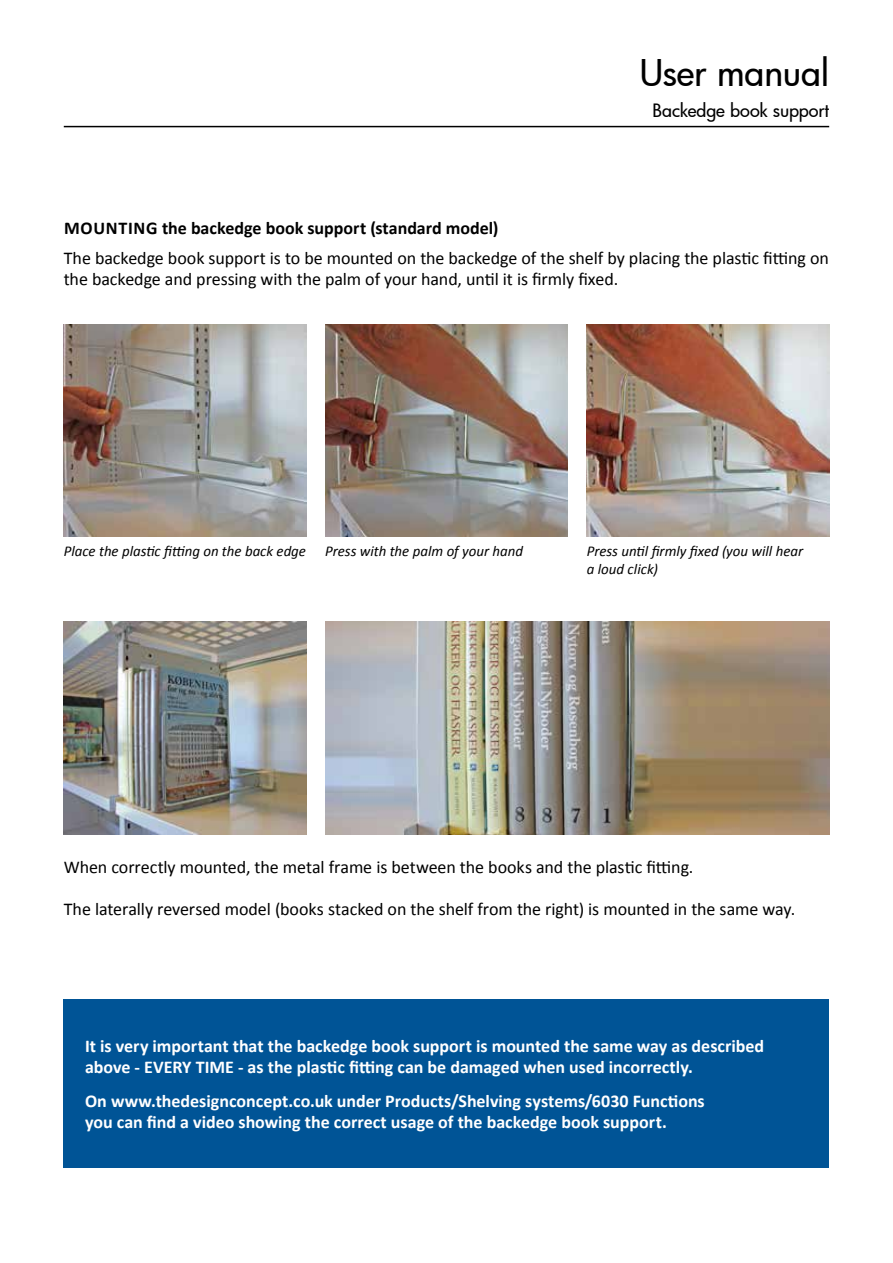
<style>
.page{position:relative;width:893px;height:1263px;background:#fff}
.page>*{position:absolute;margin:0;border:0;box-sizing:border-box;transform-origin:0 0}
.t1{font:500 36px "Futura";letter-spacing:-.005em;color:#000}
.t2{font:18px/21px "Calibri";letter-spacing:-.005em;color:#000}
.t3{font:700 18px/21px "Calibri";color:#fff}
.t4{font:700 18px "Calibri";letter-spacing:.035em;color:#000}
.t5{font:500 18px "Futura";letter-spacing:-.005em;color:#000}
.t6{font:italic 15px/18px "Calibri";color:#000}
</style>
<div class="page">
<img style="left:64px;top:324px;width:242px;height:213px">
<img style="left:325px;top:324px;width:243px;height:213px">
<img style="left:587px;top:324px;width:242px;height:213px">
<img style="left:64px;top:621px;width:242px;height:213px">
<img style="left:325px;top:621px;width:504px;height:213px">
<hr style="left:64px;top:126px;width:765px;height:1px;background:#000">
<div style="left:64px;top:999px;width:765px;height:168px;background:#005496"></div>
<h1 class="t1" style="left:639px;top:48px;width:191px">User manual</h1>
<p class="t5" style="left:653px;top:98px;width:178px">Backedge book support</p>
<p class="t4" style="left:64px;top:216px;width:436px">Mounting the backedge book support (standard model)</p>
<p class="t2" style="left:64px;top:248px;width:767px">The backedge book support is to be mounted on the backedge of the shelf by placing the plastic fitting on the backedge and pressing with the palm of your hand, until it is firmly fixed.</p>
<p class="t6" style="left:64px;top:541px;width:244px">Place the plastic fitting on the back edge</p>
<p class="t6" style="left:325px;top:541px;width:199px">Press with the palm of your hand</p>
<p class="t6" style="left:587px;top:541px;width:218px">Press until firmly fixed (you will hear a loud click)</p>
<p class="t2" style="left:64px;top:857px;width:631px">When correctly mounted, the metal frame is between the books and the plastic fitting.</p>
<p class="t2" style="left:64px;top:899px;width:733px">The laterally reversed model (books stacked on the shelf from the right) is mounted in the same way.</p>
<p class="t3" style="left:85px;top:1035px;width:681px">It is very important that the backedge book support is mounted the same way as described above - EVERY TIME - as the plastic fitting can be damaged when used incorrectly.</p>
<p class="t3" style="left:85px;top:1090px;width:621px">On www.thedesignconcept.co.uk under Products/Shelving systems/6030 Functions you can find a video showing the correct usage of the backedge book support.</p>
</div>
